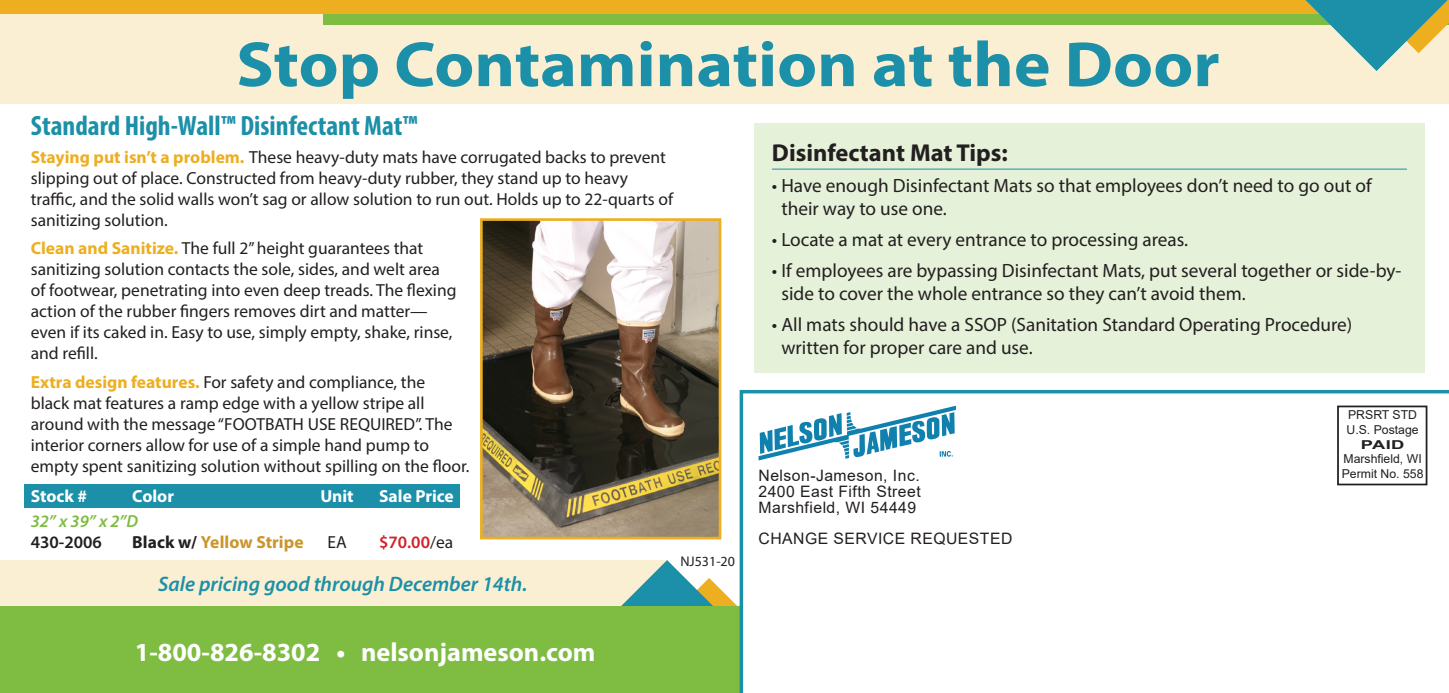
<style>
.page{position:relative;width:1449px;height:693px;background:#fff}
.page>*{position:absolute;margin:0;border:0;box-sizing:border-box;transform-origin:0 0}
.Heading{font:700 64.4px "Myriad Pro";color:#1b90a8;scale:1.08 1}
.Heading-2{font:700 condensed 28px "Myriad Pro";color:#1b90a8}
.t1{font:700 26.25px "Myriad Pro";color:#fff}
.Heading-3{font:700 24.5px "Myriad Pro";color:#231f20}
.Heading-4{font:italic 600 21px "Myriad Pro";color:#1b90a8}
.Heading-5{font:19.25px/23.1px "Myriad Pro";color:#231f20}
.Text{font:17.5px/21px "Myriad Pro";color:#231f20}
.Chart_Heading{font:700 17.5px "Myriad Pro";color:#fff}
.Chart{font:700 17.5px "Myriad Pro";letter-spacing:.005em;color:#ca952a}
.Subheading{font:italic 600 17.5px "Myriad Pro";color:#7ebc42}
.Chart-2{font:600 17.5px "Myriad Pro";color:#d1232a}
.Chart-3{font:600 17.5px "Myriad Pro";color:#231f20}
.Chart-4{font:17.5px "Myriad Pro";color:#231f20}
.t2{font:15.75px "Arial";letter-spacing:.03em;color:#231f20}
.t3{font:14px "Myriad Pro";color:#231f20}
.t4{font:12.25px/14.7px "Arial";color:#231f20;text-align:center}
.s1{font-weight:700;color:#edae20}
.s2{color:#231f20}
.s3{font-weight:400;color:#231f20}
.s4{font-weight:700}
</style>
<div class="page">
<div style="left:0;top:561px;width:667px;height:46px;background:#fbefd3"></div>
<svg style="left:534px;top:560px;width:206px;height:47px"></svg>
<div style="left:0;top:607px;width:779px;height:86px;background:#7ebc42"></div>
<svg style="left:740px;top:390px;width:709px;height:303px"></svg>
<div style="left:0;top:0;width:1449px;height:103px;background:#fbefd3"></div>
<div style="left:324px;top:13px;width:1125px;height:12px;background:#7ebc42"></div>
<div style="left:0;top:0;width:1449px;height:13px;background:#edae20"></div>
<svg style="left:1306px;top:0;width:143px;height:71px"></svg>
<div style="left:1337px;top:406px;width:90px;height:79px;border:2px solid #231f20"></div>
<svg style="left:759px;top:406px;width:197px;height:54px"></svg>
<div style="left:754px;top:123px;width:670px;height:250px;background:#e5f1d9"></div>
<div style="left:24px;top:484px;width:435px;height:24px;background:#1b90a8"></div>
<img style="left:484px;top:222px;width:233px;height:313px">
<div style="left:480px;top:218px;width:241px;height:321px;border:3px solid #edae20"></div>
<hr style="left:772px;top:169px;width:635px;height:1px;background:#1b90a8">
<p class="Heading" style="left:236px;top:22px;width:912px">Stop Contamination at the Door</p>
<p class="Heading-2" style="left:31px;top:108px;width:388px">Standard High-Wall™ Disinfectant Mat™</p>
<p class="Text" style="left:31px;top:146px;width:644px"><span class="s1">Staying put isn’t a problem.</span> These heavy-duty mats have corrugated backs to prevent slipping out of place. Constructed from heavy-duty rubber, they stand up to heavy traffic, and the solid walls won’t sag or allow solution to run out. Holds up to 22-quarts of sanitizing solution.</p>
<p class="Text" style="left:31px;top:238px;width:427px"><span class="s1">Clean and Sanitize.</span> The full 2” height guarantees that sanitizing solution contacts the sole, sides, and welt area of footwear, penetrating into even deep treads. The flexing action of the rubber fingers removes dirt and matter— even if its caked in. Easy to use, simply empty, shake, rinse, and refill.</p>
<p class="Text" style="left:31px;top:372px;width:440px"><span class="s1">Extra design features.</span> For safety and compliance, the<br>black mat features a ramp edge with a yellow stripe all around with the message “FOOTBATH USE REQUIRED”. The interior corners allow for use of a simple hand pump to empty spent sanitizing solution without spilling on the floor.</p>
<p class="Chart_Heading" style="left:31px;top:484px;width:58px">Stock #</p>
<p class="Chart_Heading" style="left:132px;top:484px;width:43px">Color</p>
<p class="Chart_Heading" style="left:320px;top:484px;width:35px">Unit</p>
<p class="Chart_Heading" style="left:379px;top:484px;width:76px">Sale Price</p>
<p class="Subheading" style="left:31px;top:510px;width:109px">32” x 39” x 2”D</p>
<p class="Chart-3" style="left:31px;top:531px;width:73px">430-2006</p>
<p class="Chart" style="left:132px;top:530px;width:173px"><span class="s2">Black w/</span> Yellow Stripe</p>
<p class="Chart-4" style="left:327px;top:531px;width:21px">EA</p>
<p class="Chart-2" style="left:379px;top:531px;width:76px">$70.00<span class="s3">/ea</span></p>
<p class="Heading-4" style="left:158px;top:571px;width:371px">Sale pricing good through December 14th.</p>
<p class="t3" style="left:680px;top:553px;width:56px">NJ531-20</p>
<p class="t1" style="left:135px;top:635px;width:462px">1-800-826-8302 • nelsonjameson.com</p>
<p class="Heading-3" style="left:772px;top:137px;width:237px">Disinfectant Mat Tips:</p>
<p class="Heading-5" style="left:781px;top:173px;width:592px;text-indent:-10px">• Have enough Disinfectant Mats so that employees don’t need to go out of their way to use one.</p>
<p class="Heading-5" style="left:772px;top:228px;width:418px">• Locate a mat at every entrance to processing areas.</p>
<p class="Heading-5" style="left:781px;top:259px;width:621px;text-indent:-10px">• If employees are bypassing Disinfectant Mats, put several together or side-by&shy;side to cover the whole entrance so they can’t avoid them.</p>
<p class="Heading-5" style="left:781px;top:313px;width:573px;text-indent:-10px">• All mats should have a SSOP (Sanitation Standard Operating Procedure) written for proper care and use.</p>
<p class="t4" style="left:1347px;top:408px;width:74px">PRSRT STD<br>U.S. Postage<br><span class="s4">PAID</span></p>
<p class="t4" style="left:1344px;top:452px;width:80px">Marshfield, WI</p>
<p class="t2" style="left:759px;top:465px;width:163px">Nelson-Jameson, Inc.</p>
<p class="t4" style="left:1342px;top:466px;width:83px">Permit No. 558</p>
<p class="t2" style="left:759px;top:481px;width:164px">2400 East Fifth Street</p>
<p class="t2" style="left:759px;top:497px;width:159px">Marshfield, WI 54449</p>
<p class="t2" style="left:759px;top:528px;width:255px">CHANGE SERVICE REQUESTED</p>
</div>
